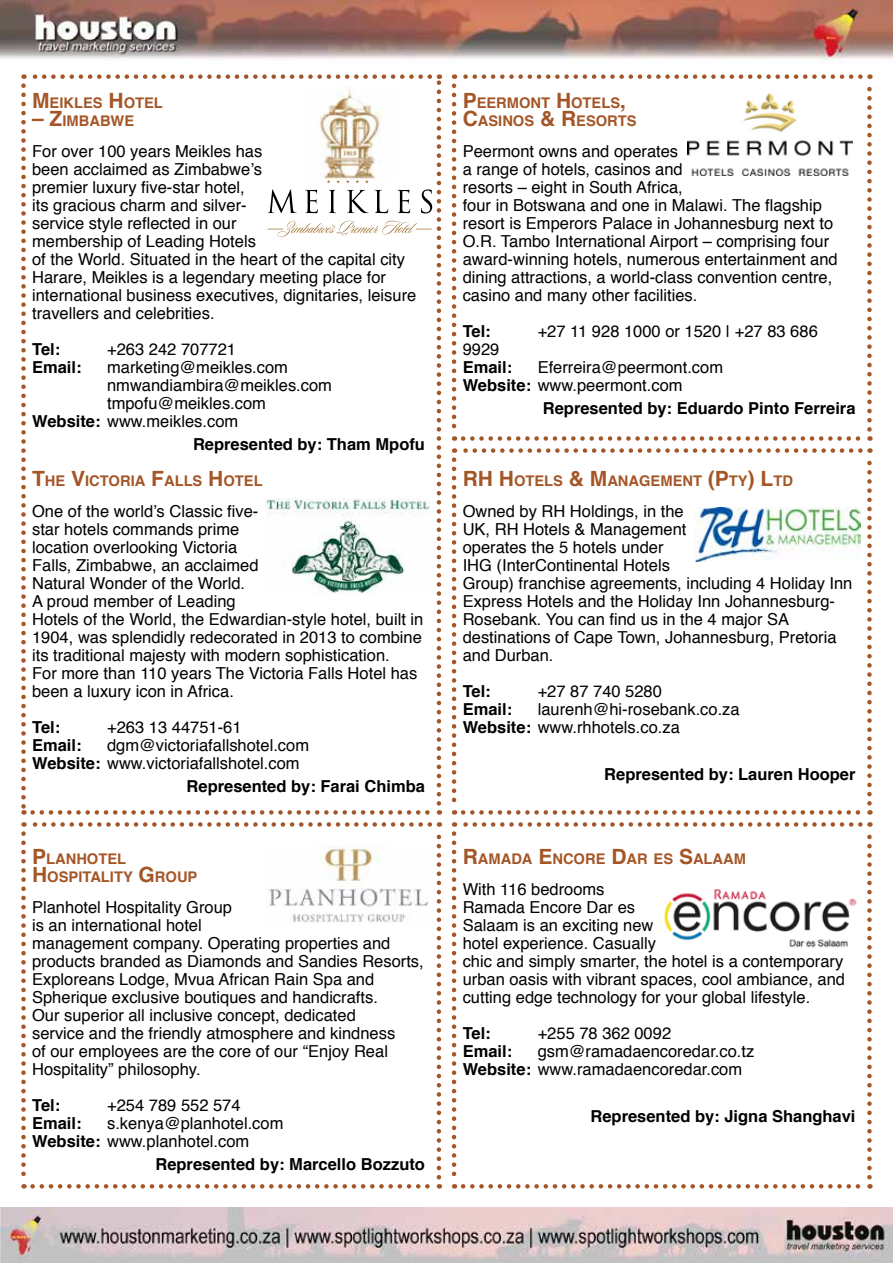
<style>
.page{position:relative;width:893px;height:1263px;background:#fff}
.page>*{position:absolute;margin:0;border:0;box-sizing:border-box;transform-origin:0 0}
.t1{font:16.5px/18px "Helvetica";color:#000}
.t2{font:700 16.5px "Helvetica";color:#000}
.t3{font:700 14.7px/18px "Helvetica";color:#a45627}
.s1{font-size:21px}
.s2{font-weight:700}
</style>
<div class="page">
<img style="left:0;top:0;width:893px;height:61px">
<img style="left:0;top:1207px;width:893px;height:56px">
<svg style="left:21px;top:833px;width:5px;height:355px"></svg>
<svg style="left:33px;top:1184px;width:407px;height:4px"></svg>
<svg style="left:437px;top:822px;width:4px;height:355px"></svg>
<svg style="left:24px;top:822px;width:406px;height:5px"></svg>
<img style="left:268px;top:845px;width:161px;height:78px">
<svg style="left:452px;top:86px;width:4px;height:355px"></svg>
<svg style="left:463px;top:436px;width:407px;height:5px"></svg>
<svg style="left:867px;top:74px;width:5px;height:355px"></svg>
<svg style="left:454px;top:74px;width:406px;height:5px"></svg>
<img style="left:688px;top:93px;width:164px;height:83px">
<svg style="left:452px;top:833px;width:4px;height:355px"></svg>
<svg style="left:463px;top:1184px;width:407px;height:4px"></svg>
<svg style="left:867px;top:822px;width:5px;height:355px"></svg>
<svg style="left:454px;top:822px;width:406px;height:5px"></svg>
<img style="left:663px;top:889px;width:194px;height:59px">
<svg style="left:21px;top:74px;width:420px;height:741px"></svg>
<img style="left:266px;top:498px;width:164px;height:97px">
<svg style="left:452px;top:460px;width:4px;height:355px"></svg>
<svg style="left:463px;top:810px;width:407px;height:5px"></svg>
<svg style="left:867px;top:448px;width:5px;height:355px"></svg>
<svg style="left:454px;top:448px;width:406px;height:5px"></svg>
<img style="left:696px;top:507px;width:164px;height:54px">
<p class="t3" style="left:32px;top:94px;width:132px"><span class="s1">M</span> EIKLES <span class="s1">H</span>OTEL</p>
<p class="t3" style="left:32px;top:112px;width:58px"><span class="s1">– Z</span>IMBAB</p>
<p class="t3" style="left:111px;top:112px;width:25px">WE</p>
<p class="t1" style="left:32px;top:142px;width:386px">For over 100 years Meikles has<br>been acclaimed as Zimbabwe’s<br>premier luxury five-star hotel,<br>its gracious charm and silver-<br>service style reflected in our<br>membership of Leading Hotels<br>of the World. Situated in the heart of the capital city Harare, Meikles is a legendary meeting place for international business executives, dignitaries, leisure travellers and celebrities.</p>
<p class="t2" style="left:32px;top:336px;width:30px">Tel:</p>
<p class="t1" style="left:107px;top:340px;width:130px">+263 242 707721</p>
<p class="t2" style="left:32px;top:354px;width:51px">Email:</p>
<p class="t1" style="left:107px;top:358px;width:182px">marketing@meikles.com</p>
<p class="t1" style="left:107px;top:376px;width:226px">nmwandiambira@meikles.com</p>
<p class="t1" style="left:107px;top:394px;width:160px">tmpofu@meikles.com</p>
<p class="t1" style="left:32px;top:412px;width:208px"><span class="s2">Website:</span> www.meikles.com</p>
<p class="t2" style="left:193px;top:431px;width:233px">Represented by: Tham Mpofu</p>
<p class="t3" style="left:32px;top:472px;width:232px"><span class="s1">T</span>HE <span class="s1">V</span>ICTORIA <span class="s1">F</span>ALLS <span class="s1">H</span>OTEL</p>
<p class="t1" style="left:32px;top:502px;width:393px">One of the world’s Classic five-<br>star hotels commands prime<br>location overlooking Victoria<br>Falls, Zimbabwe, an acclaimed<br>Natural Wonder of the World.<br>A proud member of Leading<br>Hotels of the World, the Edwardian-style hotel, built in 1904, was splendidly redecorated in 2013 to combine its traditional majesty with modern sophistication.<br>For more than 110 years The Victoria Falls Hotel has been a luxury icon in Africa.</p>
<p class="t2" style="left:32px;top:714px;width:30px">Tel:</p>
<p class="t1" style="left:107px;top:718px;width:136px">+263 13 44751-61</p>
<p class="t2" style="left:32px;top:732px;width:51px">Email:</p>
<p class="t1" style="left:32px;top:736px;width:278px;text-indent:75px">dgm@victoriafallshotel.com<br><span class="s2">Website:</span> www.victoriafallshotel.com</p>
<p class="t2" style="left:187px;top:773px;width:240px">Represented by: Farai Chimba</p>
<p class="t3" style="left:32px;top:850px;width:167px"><span class="s1">P</span>LANHOTEL<br><span class="s1">H</span>OSPITALITY <span class="s1">G</span> ROUP</p>
<p class="t1" style="left:32px;top:898px;width:393px">Planhotel Hospitality Group<br>is an international hotel<br>management company. Operating properties and products branded as Diamonds and Sandies Resorts, Exploreans Lodge, Mvua African Rain Spa and Spherique exclusive boutiques and handicrafts.<br>Our superior all inclusive concept, dedicated<br>service and the friendly atmosphere and kindness<br>of our employees are the core of our “Enjoy Real Hospitality” philosophy.</p>
<p class="t2" style="left:32px;top:1092px;width:30px">Tel:</p>
<p class="t1" style="left:107px;top:1096px;width:135px">+254 789 552 574</p>
<p class="t2" style="left:32px;top:1110px;width:51px">Email:</p>
<p class="t1" style="left:32px;top:1114px;width:253px;text-indent:75px">s.kenya@planhotel.com<br><span class="s2">Website:</span> www.planhotel.com</p>
<p class="t2" style="left:155px;top:1151px;width:271px">Represented by: Marcello Bozzuto</p>
<p class="t3" style="left:463px;top:94px;width:175px"><span class="s1">P</span>EERMONT <span class="s1">H</span>OTELS<span class="s1">,<br>C</span>ASINOS <span class="s1">&amp; R</span> ESORTS</p>
<p class="t1" style="left:463px;top:142px;width:377px">Peermont owns and operates<br>a range of hotels, casinos and<br>resorts – eight in South Africa,<br>four in Botswana and one in Malawi. The flagship resort is Emperors Palace in Johannesburg next to O.R. Tambo International Airport – comprising four award-winning hotels, numerous entertainment and dining attractions, a world-class convention centre, casino and many other facilities.</p>
<p class="t2" style="left:463px;top:318px;width:30px">Tel:</p>
<p class="t1" style="left:538px;top:322px;width:282px">+27 11 928 1000 or 1520 | +27 83 686</p>
<p class="t1" style="left:463px;top:340px;width:38px">9929</p>
<p class="t2" style="left:463px;top:354px;width:51px">Email:</p>
<p class="t1" style="left:463px;top:358px;width:262px;text-indent:75px">Eferreira@peermont.com<br><span class="s2">Website:</span> www.peermont.com</p>
<p class="t2" style="left:543px;top:395px;width:314px">Represented by: Eduardo Pinto Ferreira</p>
<p class="t3" style="left:463px;top:472px;width:332px"><span class="s1">RH H</span>OTELS <span class="s1">&amp; M</span>ANAGEMENT <span class="s1">(P</span>TY<span class="s1">) L</span>TD</p>
<p class="t1" style="left:463px;top:502px;width:391px">Owned by RH Holdings, in the<br>UK, RH Hotels &amp; Management<br>operates the 5 hotels under<br>IHG (InterContinental Hotels<br>Group) franchise agreements, including 4 Holiday Inn Express Hotels and the Holiday Inn Johannesburg-Rosebank. You can find us in the 4 major SA destinations of Cape Town, Johannesburg, Pretoria and Durban.</p>
<p class="t2" style="left:463px;top:678px;width:30px">Tel:</p>
<p class="t1" style="left:538px;top:682px;width:126px">+27 87 740 5280</p>
<p class="t2" style="left:463px;top:696px;width:51px">Email:</p>
<p class="t1" style="left:463px;top:700px;width:278px;text-indent:75px">laurenh@hi-rosebank.co.za<br><span class="s2">Website:</span> www.rhhotels.co.za</p>
<p class="t2" style="left:604px;top:760px;width:253px">Represented by: Lauren Hooper</p>
<p class="t3" style="left:463px;top:850px;width:285px"><span class="s1">R</span>AMADA <span class="s1">E</span>NCORE <span class="s1">D</span>AR ES <span class="s1">S</span>ALAAM</p>
<p class="t1" style="left:463px;top:880px;width:384px">With 116 bedrooms<br>Ramada Encore Dar es<br>Salaam is an exciting new<br>hotel experience. Casually<br>chic and simply smarter, the hotel is a contemporary urban oasis with vibrant spaces, cool ambiance, and cutting edge technology for your global lifestyle.</p>
<p class="t2" style="left:463px;top:1020px;width:30px">Tel:</p>
<p class="t1" style="left:538px;top:1024px;width:135px">+255 78 362 0092</p>
<p class="t2" style="left:463px;top:1038px;width:51px">Email:</p>
<p class="t1" style="left:463px;top:1042px;width:293px;text-indent:75px">gsm@ramadaencoredar.co.tz<br><span class="s2">Website:</span> www.ramadaencoredar.com</p>
<p class="t2" style="left:590px;top:1102px;width:266px">Represented by: Jigna Shanghavi</p>
</div>
